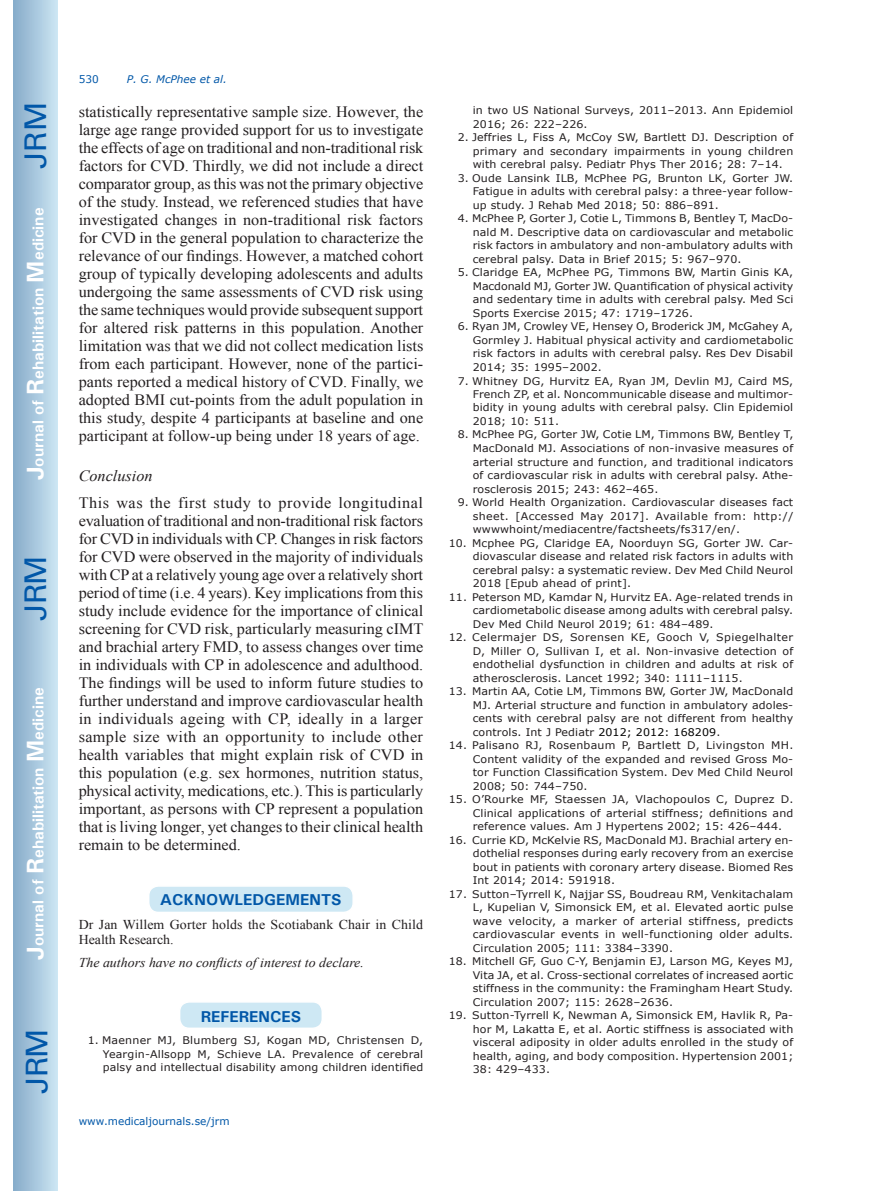
<style>
.page{position:relative;width:872px;height:1191px;background:#fff}
.page>*{position:absolute;margin:0;border:0;box-sizing:border-box;transform-origin:0 0}
.t1{font:30px "Univers";letter-spacing:-.03em;color:#0157a8}
.t2{font:15.75px/18px "Times New Roman";color:#231f20;text-align:justify}
.t3{font:700 15.75px "Univers";color:#fff}
.t4{font:700 15.75px "Univers";color:#0157a8}
.t5{font:italic 15.75px "Times New Roman";color:#231f20}
.t6{font:13.5px/15px "Times New Roman";letter-spacing:.005em;color:#231f20}
.t7{font:italic 13.5px "Times New Roman";color:#231f20}
.t8{font:10.5px/13.5px "Verdana";letter-spacing:.01em;color:#231f20;text-align:justify;scale:1.05 1}
.t9{font:10.5px "Verdana";color:#0157a8}
.t10{font:italic 10.5px "Verdana";color:#0157a8}
.s1{font-size:24px}
.s2{color:#000001}
</style>
<div class="page">
<div style="left:14px;top:0;width:43px;height:1191px;background:linear-gradient(to right,#88acca,#cbe5f2)"></div>
<div style="left:149px;top:886px;width:204px;height:26px;background:#cee8f4;border-radius:10px"></div>
<div style="left:148px;top:885px;width:206px;height:28px;border:2px solid #fff;border-radius:10px"></div>
<div style="left:180px;top:1002px;width:142px;height:26px;background:#cee8f4;border-radius:10px"></div>
<div style="left:179px;top:1001px;width:144px;height:28px;border:2px solid #fff;border-radius:10px"></div>
<h1 class="t1" style="left:18px;top:169px;width:68px;rotate:-90deg">JRM</h1>
<h2 class="t3" style="left:28px;top:480px;width:274px;rotate:-90deg"><span class="s1">J</span>ournal of <span class="s1">R</span>ehabilitation <span class="s1">M</span>edicine</h2>
<h1 class="t1" style="left:18px;top:620px;width:67px;rotate:-90deg">JRM</h1>
<h2 class="t3" style="left:28px;top:959px;width:274px;rotate:-90deg"><span class="s1">J</span>ournal of <span class="s1">R</span>ehabilitation <span class="s1">M</span>edicine</h2>
<h1 class="t1" style="left:19px;top:1093px;width:67px;rotate:-90deg">JRM</h1>
<p class="t9" style="left:79px;top:72px;width:22px">530</p>
<p class="t10" style="left:127px;top:72px;width:102px">P. G. McPhee et al.</p>
<p class="t2" style="left:79px;top:103px;width:346px">statistically representative sample size. However, the large age range provided support for us to investigate the effects of age on traditional and non-traditional risk factors for CVD. Thirdly, we did not include a direct comparator group, as this was not the primary objective of the study. Instead, we referenced studies that have investigated changes in non-traditional risk factors for CVD in the general population to characterize the relevance of our findings. However, a matched cohort group of typically developing adolescents and adults undergoing the same assessments of CVD risk using the same techniques would provide subsequent support for altered risk patterns in this population. Another limitation was that we did not collect medication lists from each participant. However, none of the partici&shy;pants reported a medical history of CVD. Finally, we adopted BMI cut-points from the adult population in this study, despite 4 participants at baseline and one participant at follow-up being under 18 years of age.</p>
<h2 class="t5" style="left:79px;top:465px;width:75px">Conclusion</h2>
<p class="t2" style="left:79px;top:494px;width:346px">This was the first study to provide longitudinal evaluation of traditional and non-traditional risk factors for CVD in individuals with CP. Changes in risk factors for CVD were observed in the majority of individuals with CP at a relatively young age over a relatively short period of time (i.e. 4 years). Key implications from this study include evidence for the importance of clinical screening for CVD risk, particularly measuring cIMT and brachial artery FMD, to assess changes over time in individuals with CP in adolescence and adulthood.<br>The findings will be used to inform future studies to further understand and improve cardiovascular health in individuals ageing with CP, ideally in a larger sample size with an opportunity to include other health variables that might explain risk of CVD in this population (e.g. sex hormones, nutrition status, physical activity, medications, etc.). This is particularly important, as persons with CP represent a population that is living longer, yet changes to their clinical health remain to be determined.</p>
<h2 class="t4" style="left:160px;top:890px;width:183px">ACKNOWLEDGEMENTS</h2>
<p class="t6" style="left:79px;top:917px;width:346px">Dr Jan Willem Gorter holds the Scotiabank Chair in Child<br>Health Research.</p>
<p class="t7" style="left:79px;top:953px;width:287px">The authors have no conflicts of interest to declare.</p>
<h2 class="t4" style="left:201px;top:1006px;width:102px">REFERENCES</h2>
<p class="t8" style="left:103px;top:1034px;width:307px;text-indent:-15px">1. Maenner MJ, Blumberg SJ, Kogan MD, Christensen D, Yeargin-Allsopp M, Schieve LA. Prevalence of cerebral palsy and intellectual disability among children identified</p>
<p class="t9" style="left:79px;top:1114px;width:152px">www.medicaljournals.se/jrm</p>
<p class="t8" style="left:473px;top:104px;width:307px">in two US National Surveys, 2011–2013. Ann Epidemiol<br>2016; 26: 222–226.</p>
<p class="t8" style="left:473px;top:131px;width:307px;text-indent:-15px">2. Jeffries L, Fiss A, McCoy SW, Bartlett DJ. Description of primary and secondary impairments in young children with cerebral palsy. Pediatr Phys Ther 2016; 28: 7–14.</p>
<p class="t8" style="left:473px;top:171px;width:307px;text-indent:-15px">3. Oude Lansink ILB, McPhee PG, Brunton LK, Gorter JW.<br>Fatigue in adults with cerebral palsy: a three-year follow&shy;up study. J Rehab Med 2018; 50: 886–891.</p>
<p class="t8" style="left:473px;top:212px;width:307px;text-indent:-15px">4. McPhee P, Gorter J, Cotie L, Timmons B, Bentley T, MacDo&shy;nald M. Descriptive data on cardiovascular and metabolic risk factors in ambulatory and non-ambulatory adults with cerebral palsy. Data in Brief 2015; 5: 967–970.</p>
<p class="t8" style="left:473px;top:266px;width:307px;text-indent:-15px">5. Claridge EA, McPhee PG, Timmons BW, Martin Ginis KA, Macdonald MJ, Gorter JW. Quantification of physical activity and sedentary time in adults with cerebral palsy. Med Sci Sports Exercise 2015; 47: 1719–1726.</p>
<p class="t8" style="left:473px;top:320px;width:307px;text-indent:-15px">6. Ryan JM, Crowley VE, Hensey O, Broderick JM, McGahey A, Gormley J. Habitual physical activity and cardiometabolic risk factors in adults with cerebral palsy. Res Dev Disabil 2014; 35: 1995–2002.</p>
<p class="t8" style="left:473px;top:374px;width:307px;text-indent:-15px">7. Whitney DG, Hurvitz EA, Ryan JM, Devlin MJ, Caird MS, French ZP, et al. Noncommunicable disease and multimor&shy;bidity in young adults with cerebral palsy. Clin Epidemiol 2018; 10: 511.</p>
<p class="t8" style="left:473px;top:428px;width:307px;text-indent:-15px">8. McPhee PG, Gorter JW, Cotie LM, Timmons BW, Bentley T, MacDonald MJ. Associations of non-invasive measures of arterial structure and function, and traditional indicators of cardiovascular risk in adults with cerebral palsy. Athe&shy;rosclerosis 2015; 243: 462–465.</p>
<p class="t8" style="left:473px;top:495px;width:307px;text-indent:-15px">9. World Health Organization. Cardiovascular diseases fact sheet. [Accessed May 2017]. Available from: http:// wwwwhoint/mediacentre/factsheets/fs317/en/.</p>
<p class="t8" style="left:473px;top:536px;width:307px;text-indent:-24px">10. Mcphee PG, Claridge EA, Noorduyn SG, Gorter JW. Car&shy;diovascular disease and related risk factors in adults with cerebral palsy: a systematic review. Dev Med Child Neurol 2018 [Epub ahead of print].</p>
<p class="t8" style="left:473px;top:590px;width:307px;text-indent:-24px">11. Peterson MD, Kamdar N, Hurvitz EA. Age-related trends in cardiometabolic disease among adults with cerebral palsy.<br>Dev Med Child Neurol 2019; 61: 484–489.</p>
<p class="t8" style="left:473px;top:630px;width:307px;text-indent:-24px">12. Celermajer DS, Sorensen KE, Gooch V, Spiegelhalter D, Miller O, Sullivan I, et al. Non-invasive detection of endothelial dysfunction in children and adults at risk of atherosclerosis. Lancet 1992; 340: 1111–1115.</p>
<p class="t8" style="left:473px;top:684px;width:307px;text-indent:-24px">13. Martin AA, Cotie LM, Timmons BW, Gorter JW, MacDonald MJ. Arterial structure and function in ambulatory adoles&shy;cents with cerebral palsy are not different from healthy controls. Int J Pediatr <span class="s2">2012; 2012: 168209</span>.</p>
<p class="t8" style="left:473px;top:738px;width:307px;text-indent:-24px">14. Palisano RJ, Rosenbaum P, Bartlett D, Livingston MH.<br>Content validity of the expanded and revised Gross Mo&shy;tor Function Classification System. Dev Med Child Neurol 2008; 50: 744–750.</p>
<p class="t8" style="left:473px;top:792px;width:307px;text-indent:-24px">15. O’Rourke MF, Staessen JA, Vlachopoulos C, Duprez D.<br>Clinical applications of arterial stiffness; definitions and reference values. Am J Hypertens 2002; 15: 426–444.</p>
<p class="t8" style="left:473px;top:833px;width:307px;text-indent:-24px">16. Currie KD, McKelvie RS, MacDonald MJ. Brachial artery en&shy;dothelial responses during early recovery from an exercise bout in patients with coronary artery disease. Biomed Res Int 2014; 2014: 591918.</p>
<p class="t8" style="left:473px;top:887px;width:307px;text-indent:-24px">17. Sutton–Tyrrell K, Najjar SS, Boudreau RM, Venkitachalam L, Kupelian V, Simonsick EM, et al. Elevated aortic pulse wave velocity, a marker of arterial stiffness, predicts cardiovascular events in well-functioning older adults.<br>Circulation 2005; 111: 3384–3390.</p>
<p class="t8" style="left:473px;top:954px;width:307px;text-indent:-24px">18. Mitchell GF, Guo C-Y, Benjamin EJ, Larson MG, Keyes MJ, Vita JA, et al. Cross-sectional correlates of increased aortic stiffness in the community: the Framingham Heart Study.<br>Circulation 2007; 115: 2628–2636.</p>
<p class="t8" style="left:473px;top:1008px;width:307px;text-indent:-24px">19. Sutton-Tyrrell K, Newman A, Simonsick EM, Havlik R, Pa&shy;hor M, Lakatta E, et al. Aortic stiffness is associated with visceral adiposity in older adults enrolled in the study of health, aging, and body composition. Hypertension 2001; 38: 429–433.</p>
</div>
